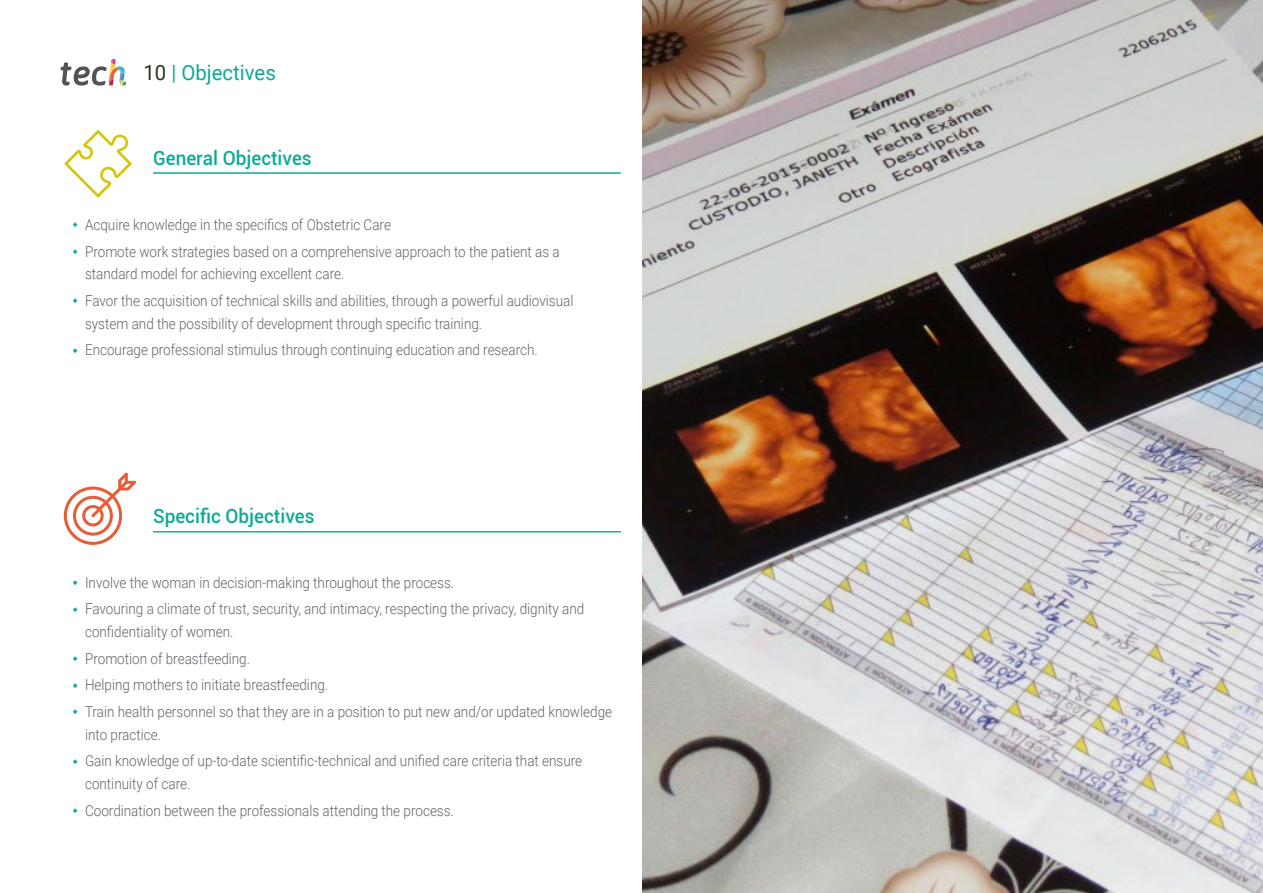
<style>
.page{position:relative;width:1263px;height:893px;background:#fff}
.page>*{position:absolute;margin:0;border:0;box-sizing:border-box;transform-origin:0 0}
.t1{font:21px "Roboto";color:#0ea996}
.t2{font:500 19.5px "Roboto";color:#0ea996}
.t3{font:300 15px/26.7px "Roboto";color:#61646a;scale:.9 1}
.s1{color:#312e20}
</style>
<div class="page">
<svg style="left:64px;top:472px;width:72px;height:73px"></svg>
<hr style="left:153px;top:173px;width:468px;height:1px;background:#0ea996">
<hr style="left:153px;top:531px;width:468px;height:1px;background:#0ea996">
<svg style="left:64px;top:130px;width:68px;height:68px"></svg>
<img style="left:642px;top:0;width:621px;height:893px">
<svg style="left:61px;top:59px;width:65px;height:27px"></svg>
<h1 class="t1" style="left:144px;top:57px;width:134px"><span class="s1">10</span> | Objectives</h1>
<h2 class="t2" style="left:153px;top:144px;width:160px">General Objectives</h2>
<p class="t3" style="left:85px;top:211px;width:529px">Acquire knowledge in the specifics of Obstetric Care<br>Promote work strategies based on a comprehensive approach to the patient as a</p>
<p class="t3" style="left:85px;top:260px;width:544px">standard model for achieving excellent care.<br>Favor the acquisition of technical skills and abilities, through a powerful audiovisual</p>
<p class="t3" style="left:85px;top:309px;width:504px">system and the possibility of development through specific training.<br>Encourage professional stimulus through continuing education and research.</p>
<h2 class="t2" style="left:153px;top:503px;width:163px">Specific Objectives</h2>
<p class="t3" style="left:85px;top:568px;width:556px">Involve the woman in decision-making throughout the process.<br>Favouring a climate of trust, security, and intimacy, respecting the privacy, dignity and</p>
<p class="t3" style="left:85px;top:618px;width:587px">confidentiality of women.<br>Promotion of breastfeeding.<br>Helping mothers to initiate breastfeeding.<br>Train health personnel so that they are in a position to put new and/or updated knowledge</p>
<p class="t3" style="left:85px;top:720px;width:554px">into practice.<br>Gain knowledge of up-to-date scientific-technical and unified care criteria that ensure</p>
<p class="t3" style="left:85px;top:770px;width:411px">continuity of care.<br>Coordination between the professionals attending the process.</p>
</div>
